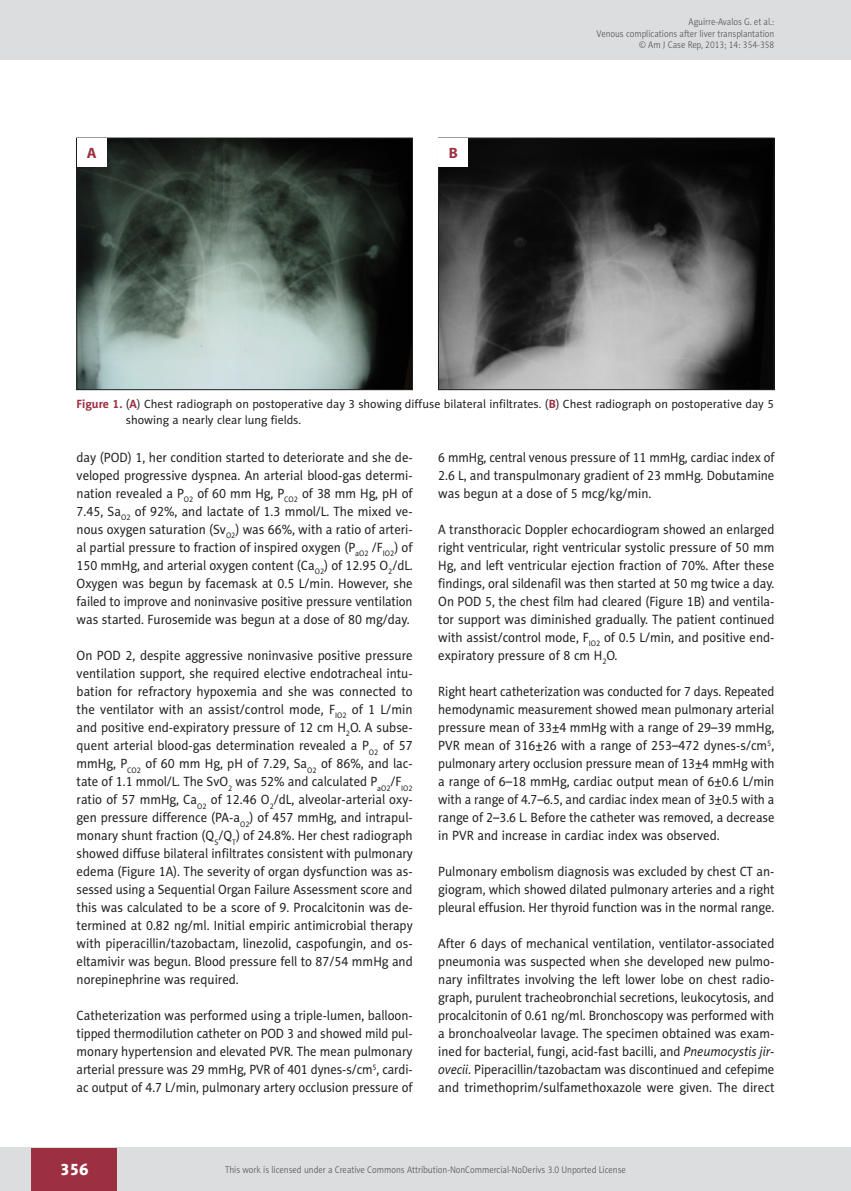
<style>
.page{position:relative;width:851px;height:1191px;background:#fff}
.page>*{position:absolute;margin:0;border:0;box-sizing:border-box;transform-origin:0 0}
.t1{font:16.5px "Naomi Sans EFN Heavy";color:#fff}
.t2{font:700 15px "Myriad Pro";color:#9d2f42}
.AJCR_Body{font:13.5px/18px "Naomi Sans EFN";color:#231f20;text-align:justify;scale:.95 1}
.AJCR_Body-2{font:13.5px/18px "Naomi Sans EFN";color:#231f20;text-align:justify;scale:.93 1}
.AJCR_Rycina_tytul{font:12px/15.8px "Naomi Sans EFN";color:#231f20}
.AJCR_pagina_sygnatur{font:9.75px "Naomi Sans EFN Light";color:#57585a;scale:.9 1}
.AJCR_pagina_zywa{font:9.75px/11.2px "Naomi Sans EFN Light";color:#57585a;text-align:right;scale:.9 1}
.s1{font-weight:700;color:#9d2f42}
.s2{font-style:italic}
</style>
<div class="page">
<img style="left:79px;top:140px;width:331px;height:248px">
<div style="left:77px;top:138px;width:335px;height:252px;border:1px solid #231f20"></div>
<div style="left:77px;top:138px;width:29px;height:28px;background:#fff"></div>
<img style="left:440px;top:140px;width:332px;height:248px">
<div style="left:438px;top:138px;width:336px;height:252px;border:1px solid #231f20"></div>
<div style="left:438px;top:138px;width:30px;height:28px;background:#fff"></div>
<div style="left:0;top:1148px;width:850px;height:43px;background:#dcdddf"></div>
<div style="left:32px;top:1148px;width:85px;height:42px;background:#9d2f42"></div>
<div style="left:0;top:0;width:850px;height:60px;background:#dcdddf"></div>
<hr style="left:850px;top:0;width:1px;height:60px;background:#dcdddf">
<p class="t2" style="left:87px;top:143px;width:11px">A</p>
<p class="t2" style="left:449px;top:143px;width:11px">B</p>
<p class="AJCR_pagina_zywa" style="left:596px;top:16px;width:199px">Aguirre-Avalos G. et al.:<br>Venous complications after liver transplantation</p>
<p class="AJCR_pagina_sygnatur" style="left:639px;top:39px;width:152px">© Am J Case Rep, 2013; 14: 354-358</p>
<p class="AJCR_Rycina_tytul" style="left:126px;top:396px;width:649px;text-indent:-49px"><span class="s1">Figure 1.</span> (<span class="s1">A</span>) Chest radiograph on postoperative day 3 showing diffuse bilateral infiltrates. (<span class="s1">B</span>) Chest radiograph on postoperative day 5 showing a nearly clear lung fields.</p>
<p class="AJCR_Body" style="left:77px;top:448px;width:355px">day (POD) 1, her condition started to deteriorate and she de&shy;veloped progressive dyspnea. An arterial blood-gas determi&shy;nation revealed a P<sub>O2</sub> of 60 mm Hg, P<sub>CO2</sub> of 38 mm Hg, pH of 7.45, Sa<sub>O2</sub> of 92%, and lactate of 1.3 mmol/L. The mixed ve&shy;nous oxygen saturation (Sv<sub>O2</sub>) was 66%, with a ratio of arteri&shy;al partial pressure to fraction of inspired oxygen (P<sub>aO2</sub> /F<sub>IO2</sub>) of 150 mmHg, and arterial oxygen content (Ca<sub>O2</sub>) of 12.95 O<sub>2</sub>/dL.<br>Oxygen was begun by facemask at 0.5 L/min. However, she failed to improve and noninvasive positive pressure ventilation was started. Furosemide was begun at a dose of 80 mg/day.</p>
<p class="AJCR_Body" style="left:77px;top:646px;width:355px">On POD 2, despite aggressive noninvasive positive pressure ventilation support, she required elective endotracheal intu&shy;bation for refractory hypoxemia and she was connected to the ventilator with an assist/control mode, F<sub>IO2</sub> of 1 L/min and positive end-expiratory pressure of 12 cm H<sub>2</sub>O. A subse&shy;quent arterial blood-gas determination revealed a P<sub>O2</sub> of 57 mmHg, P<sub>CO2</sub> of 60 mm Hg, pH of 7.29, Sa<sub>O2</sub> of 86%, and lac&shy;tate of 1.1 mmol/L. The SvO<sub>2</sub> was 52% and calculated P<sub>aO2</sub>/F<sub>IO2 </sub>ratio of 57 mmHg, Ca<sub>O2</sub> of 12.46 O<sub>2</sub>/dL, alveolar-arterial oxy&shy;gen pressure difference (PA-a<sub>O2</sub>) of 457 mmHg, and intrapul&shy;monary shunt fraction (Q<sub>S</sub>/Q<sub>T</sub>) of 24.8%. Her chest radiograph showed diffuse bilateral infiltrates consistent with pulmonary edema (Figure 1A). The severity of organ dysfunction was as&shy;sessed using a Sequential Organ Failure Assessment score and this was calculated to be a score of 9. Procalcitonin was de&shy;termined at 0.82 ng/ml. Initial empiric antimicrobial therapy with piperacillin/tazobactam, linezolid, caspofungin, and os&shy;eltamivir was begun. Blood pressure fell to 87/54 mmHg and norepinephrine was required.</p>
<p class="AJCR_Body" style="left:77px;top:1006px;width:355px">Catheterization was performed using a triple-lumen, balloon&shy;tipped thermodilution catheter on POD 3 and showed mild pul&shy;monary hypertension and elevated PVR. The mean pulmonary arterial pressure was 29 mmHg, PVR of 401 dynes-s/cm<sup>5</sup>, cardi&shy;ac output of 4.7 L/min, pulmonary artery occlusion pressure of</p>
<p class="AJCR_Body-2" style="left:438px;top:448px;width:363px">6 mmHg, central venous pressure of 11 mmHg, cardiac index of 2.6 L, and transpulmonary gradient of 23 mmHg. Dobutamine was begun at a dose of 5 mcg/kg/min.</p>
<p class="AJCR_Body" style="left:438px;top:520px;width:355px">A transthoracic Doppler echocardiogram showed an enlarged right ventricular, right ventricular systolic pressure of 50 mm Hg, and left ventricular ejection fraction of 70%. After these findings, oral sildenafil was then started at 50 mg twice a day.<br>On POD 5, the chest film had cleared (Figure 1B) and ventila&shy;tor support was diminished gradually. The patient continued with assist/control mode, F<sub>IO2</sub> of 0.5 L/min, and positive end&shy;expiratory pressure of 8 cm H<sub>2</sub>O.</p>
<p class="AJCR_Body-2" style="left:438px;top:682px;width:363px">Right heart catheterization was conducted for 7 days. Repeated hemodynamic measurement showed mean pulmonary arterial pressure mean of 33±4 mmHg with a range of 29–39 mmHg, PVR mean of 316±26 with a range of 253–472 dynes-s/cm<sup>5</sup>, pulmonary artery occlusion pressure mean of 13±4 mmHg with a range of 6–18 mmHg, cardiac output mean of 6±0.6 L/min with a range of 4.7–6.5, and cardiac index mean of 3±0.5 with a range of 2–3.6 L. Before the catheter was removed, a decrease in PVR and increase in cardiac index was observed.</p>
<p class="AJCR_Body" style="left:438px;top:862px;width:355px">Pulmonary embolism diagnosis was excluded by chest CT an&shy;giogram, which showed dilated pulmonary arteries and a right pleural effusion. Her thyroid function was in the normal range.</p>
<p class="AJCR_Body" style="left:438px;top:934px;width:355px">After 6 days of mechanical ventilation, ventilator-associated pneumonia was suspected when she developed new pulmo&shy;nary infiltrates involving the left lower lobe on chest radio&shy;graph, purulent tracheobronchial secretions, leukocytosis, and procalcitonin of 0.61 ng/ml. Bronchoscopy was performed with a bronchoalveolar lavage. The specimen obtained was exam&shy;ined for bacterial, fungi, acid-fast bacilli, and <span class="s2">Pneumocystis jir&shy;ovecii</span>. Piperacillin/tazobactam was discontinued and cefepime and trimethoprim/sulfamethoxazole were given. The direct</p>
<p class="t1" style="left:60px;top:1159px;width:30px">356</p>
<p class="AJCR_pagina_sygnatur" style="left:225px;top:1164px;width:447px">This work is licensed under a Creative Commons Attribution-NonCommercial-NoDerivs 3.0 Unported License</p>
</div>
